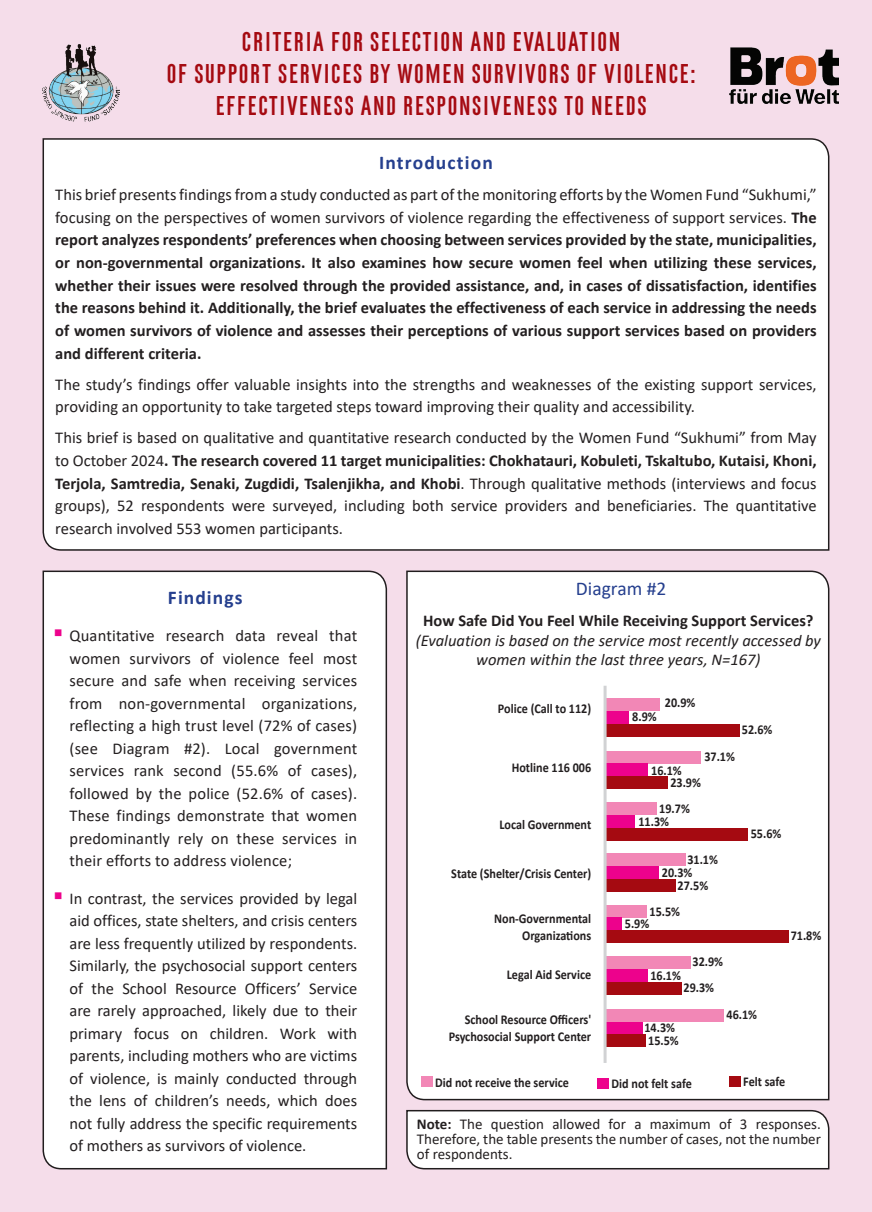
<style>
.page{position:relative;width:872px;height:1212px;background:#f5ddea}
.page>*{position:absolute;margin:0;border:0;box-sizing:border-box;transform-origin:0 0}
.t1{font:700 27px/31.8px "GL Gordeziani";letter-spacing:.06em;color:#a50a11;text-align:center}
.Normal__Web{font:700 19.5px "Calibri";letter-spacing:.055em;color:#253f8e}
.t2{font:19.5px "Calibri";color:#253f8e}
.Normal__Web-2{font:16.5px/22.5px "Calibri";color:#231f20;text-align:justify}
.t3{font:700 16.5px/22.6px "Calibri";color:#231f20;text-align:justify}
.t4{font:italic 16.5px/19.8px "Calibri";color:#231f20;text-align:center}
.t5{font:15px/14.5px "Calibri";color:#231f20;text-align:justify}
.t6{font:700 13.5px/16.2px "Calibri";color:#231f20;text-align:right;scale:.9 1}
.s1{font-weight:400}
.s2{font-weight:700}
.s3{color:#ed028c}
.s4{font-weight:700;font-style:normal}
</style>
<div class="page">
<img style="left:730px;top:48px;width:108px;height:55px">
<img style="left:43px;top:44px;width:77px;height:78px">
<div style="left:42px;top:570px;width:346px;height:600px;background:#fff"></div>
<div style="left:406px;top:570px;width:424px;height:531px;background:#fff"></div>
<svg style="left:406px;top:1109px;width:424px;height:61px"></svg>
<div style="left:42px;top:138px;width:788px;height:413px;background:#fff"></div>
<div style="left:729px;top:1076px;width:11px;height:10px;background:#a50a11"></div>
<div style="left:597px;top:1078px;width:12px;height:10px;background:#ed028c"></div>
<div style="left:421px;top:1077px;width:11px;height:10px;background:#f287b6"></div>
<div style="left:605px;top:698px;width:54px;height:13px;background:#f287b6"></div>
<div style="left:605px;top:751px;width:96px;height:12px;background:#f287b6"></div>
<div style="left:605px;top:802px;width:52px;height:13px;background:#f287b6"></div>
<div style="left:605px;top:853px;width:80px;height:13px;background:#f287b6"></div>
<div style="left:605px;top:905px;width:42px;height:13px;background:#f287b6"></div>
<div style="left:605px;top:956px;width:85px;height:13px;background:#f287b6"></div>
<div style="left:605px;top:1009px;width:119px;height:12px;background:#f287b6"></div>
<div style="left:605px;top:711px;width:24px;height:13px;background:#ed028c"></div>
<div style="left:605px;top:763px;width:43px;height:13px;background:#ed028c"></div>
<div style="left:605px;top:815px;width:30px;height:13px;background:#ed028c"></div>
<div style="left:605px;top:866px;width:53px;height:13px;background:#ed028c"></div>
<div style="left:605px;top:917px;width:16px;height:13px;background:#ed028c"></div>
<div style="left:605px;top:969px;width:42px;height:13px;background:#ed028c"></div>
<div style="left:605px;top:1021px;width:37px;height:13px;background:#ed028c"></div>
<div style="left:605px;top:724px;width:134px;height:12px;background:#a50a11"></div>
<div style="left:605px;top:776px;width:63px;height:13px;background:#a50a11"></div>
<div style="left:605px;top:828px;width:143px;height:12px;background:#a50a11"></div>
<div style="left:605px;top:879px;width:70px;height:12px;background:#a50a11"></div>
<div style="left:605px;top:930px;width:183px;height:13px;background:#a50a11"></div>
<div style="left:605px;top:982px;width:76px;height:12px;background:#a50a11"></div>
<div style="left:605px;top:1034px;width:40px;height:13px;background:#a50a11"></div>
<hr style="left:603px;top:686px;width:3px;height:377px;background:#d1d2d4">
<p class="t1" style="left:242px;top:28px;width:380px">CRITERIA FOR SELECTION AND EVALUATION</p>
<p class="t1" style="left:167px;top:60px;width:530px">OF SUPPORT SERVICES BY WOMEN SURVIVORS OF VIOLENCE:<br>EFFECTIVENESS AND RESPONSIVENESS TO NEEDS</p>
<p class="Normal__Web" style="left:379px;top:148px;width:115px">Introduction</p>
<p class="t3" style="left:55px;top:183px;width:763px"><span class="s1">This brief presents findings from a study conducted as part of the monitoring efforts by the Women Fund “Sukhumi,” focusing on the perspectives of women survivors of violence regarding the effectiveness of support services.</span> The report analyzes respondents’ preferences when choosing between services provided by the state, municipalities, or non-governmental organizations. It also examines how secure women feel when utilizing these services, whether their issues were resolved through the provided assistance, and, in cases of dissatisfaction, identifies the reasons behind it. Additionally, the brief evaluates the effectiveness of each service in addressing the needs of women survivors of violence and assesses their perceptions of various support services based on providers and different criteria.</p>
<p class="Normal__Web-2" style="left:55px;top:372px;width:763px">The study’s findings offer valuable insights into the strengths and weaknesses of the existing support services, providing an opportunity to take targeted steps toward improving their quality and accessibility.</p>
<p class="Normal__Web-2" style="left:55px;top:426px;width:763px">This brief is based on qualitative and quantitative research conducted by the Women Fund “Sukhumi” from May to October 2024<span class="s2">. The research covered 11 target municipalities: Chokhatauri, Kobuleti, Tskaltubo, Kutaisi, Khoni, Terjola, Samtredia, Senaki, Zugdidi, Tsalenjikha, and Khobi</span>. Through qualitative methods (interviews and focus groups), 52 respondents were surveyed, including both service providers and beneficiaries. The quantitative research involved 553 women participants.</p>
<p class="Normal__Web" style="left:168px;top:583px;width:76px">Findings</p>
<p class="Normal__Web-2" style="left:69px;top:624px;width:289px;text-indent:-16px"><span class="s3">▪</span> Quantitative research data reveal that women survivors of violence feel most secure and safe when receiving services from non-governmental organizations, reflecting a high trust level (72% of cases) (see Diagram #2). Local government services rank second (55.6% of cases), followed by the police (52.6% of cases).<br>These findings demonstrate that women predominantly rely on these services in their efforts to address violence;</p>
<p class="Normal__Web-2" style="left:69px;top:886px;width:289px;text-indent:-16px"><span class="s3">▪</span> In contrast, the services provided by legal aid offices, state shelters, and crisis centers are less frequently utilized by respondents.<br>Similarly, the psychosocial support centers of the School Resource Officers’ Service are rarely approached, likely due to their primary focus on children. Work with parents, including mothers who are victims of violence, is mainly conducted through the lens of children’s needs, which does not fully address the specific requirements of mothers as survivors of violence.</p>
<p class="t2" style="left:576px;top:575px;width:92px">Diagram #2</p>
<p class="t4" style="left:416px;top:610px;width:407px"><span class="s4">How Safe Did You Feel While Receiving Support Services? </span>(Evaluation is based on the service most recently accessed by women within the last three years, N=167)</p>
<p class="t6" style="left:498px;top:700px;width:105px">Police (Call to 112)</p>
<p class="t6" style="left:632px;top:709px;width:29px">8.9%</p>
<p class="t6" style="left:665px;top:694px;width:35px">20.9%</p>
<p class="t6" style="left:742px;top:721px;width:35px">52.6%</p>
<p class="t6" style="left:512px;top:760px;width:90px">Hotline 116 006</p>
<p class="t6" style="left:499px;top:816px;width:104px">Local Government</p>
<p class="t6" style="left:451px;top:865px;width:157px">State (Shelter/Crisis Center)</p>
<p class="t6" style="left:494px;top:910px;width:109px">Non-Governmental</p>
<p class="t6" style="left:522px;top:927px;width:78px">Organizations</p>
<p class="t6" style="left:507px;top:966px;width:95px">Legal Aid Service</p>
<p class="t6" style="left:704px;top:748px;width:35px">37.1%</p>
<p class="t6" style="left:651px;top:762px;width:35px">16.1%</p>
<p class="t6" style="left:670px;top:774px;width:35px">23.9%</p>
<p class="t6" style="left:659px;top:800px;width:35px">19.7%</p>
<p class="t6" style="left:638px;top:813px;width:35px">11.3%</p>
<p class="t6" style="left:687px;top:851px;width:35px">31.1%</p>
<p class="t6" style="left:662px;top:864px;width:35px">20.3%</p>
<p class="t6" style="left:677px;top:877px;width:35px">27.5%</p>
<p class="t6" style="left:649px;top:903px;width:35px">15.5%</p>
<p class="t6" style="left:625px;top:915px;width:29px">5.9%</p>
<p class="t6" style="left:650px;top:967px;width:35px">16.1%</p>
<p class="t6" style="left:692px;top:953px;width:35px">32.9%</p>
<p class="t6" style="left:750px;top:825px;width:35px">55.6%</p>
<p class="t6" style="left:790px;top:927px;width:35px">71.8%</p>
<p class="t6" style="left:683px;top:979px;width:35px">29.3%</p>
<p class="t6" style="left:449px;top:1011px;width:160px">School Resource Officers'<br>Psychosocial Support Center</p>
<p class="t6" style="left:644px;top:1019px;width:35px">14.3%</p>
<p class="t6" style="left:648px;top:1032px;width:35px">15.5%</p>
<p class="t6" style="left:726px;top:1006px;width:35px">46.1%</p>
<p class="t6" style="left:435px;top:1074px;width:150px">Did not receive the service</p>
<p class="t6" style="left:611px;top:1075px;width:91px">Did not felt safe</p>
<p class="t6" style="left:743px;top:1074px;width:48px">Felt safe</p>
<p class="t5" style="left:417px;top:1117px;width:405px"><span class="s2">Note:</span> The question allowed for a maximum of 3 responses.<br>Therefore, the table presents the number of cases, not the number of respondents.</p>
</div>
